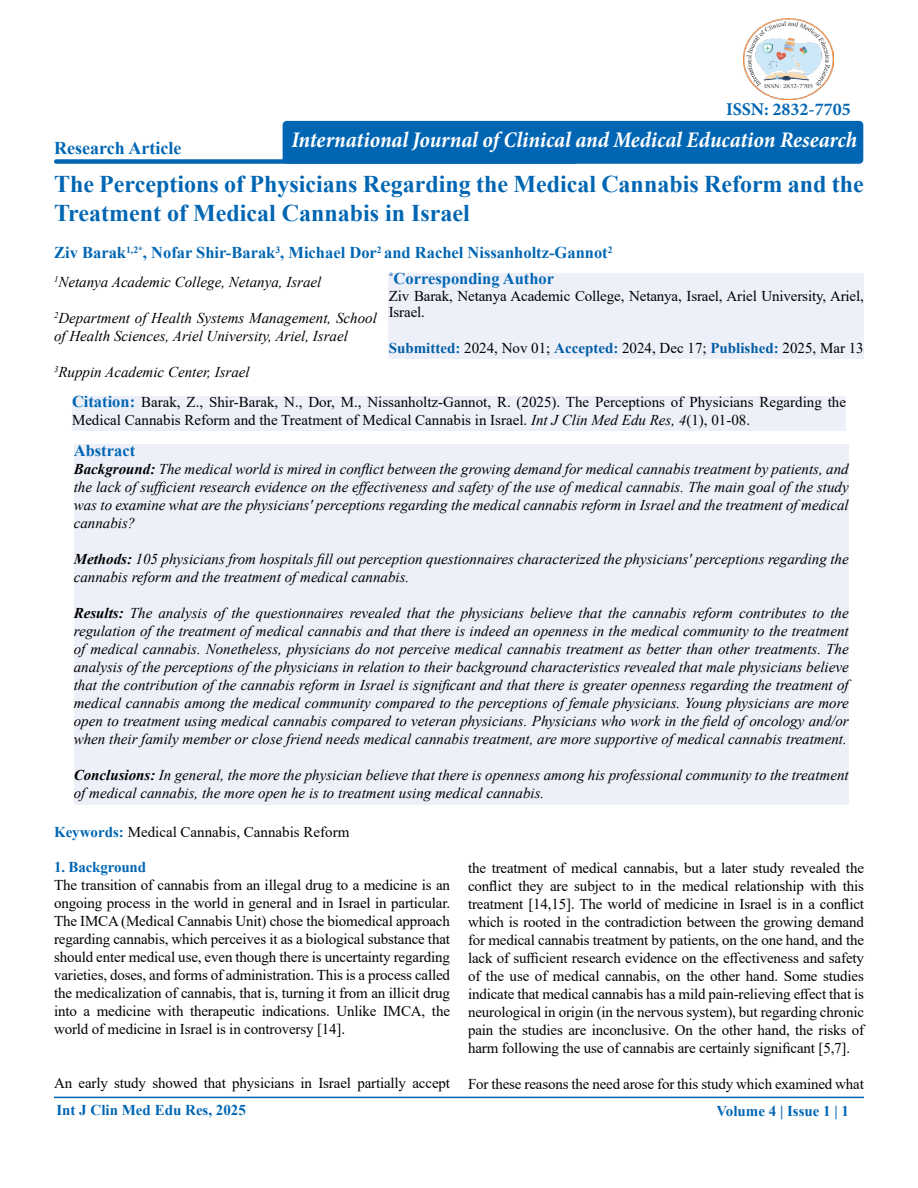
<style>
.page{position:relative;width:918px;height:1188px;background:#fff}
.page>*{position:absolute;margin:0;border:0;box-sizing:border-box;transform-origin:0 0}
.t1{font:700 24px/28.8px "Times New Roman";color:#0066b3}
.t2{font:italic 700 condensed 22.5px "Minion Pro";letter-spacing:-.005em;color:#fff}
.t3{font:700 18px "Times New Roman";color:#0066b3}
.t4{font:700 18px "Minion Pro";color:#0066b3}
.t5{font:700 16.5px/26.2px "Times New Roman";color:#0066b3}
.t6{font:italic 15px/18px "Times New Roman";color:#000}
.t7{font:15px/18px "Times New Roman";letter-spacing:-.01em;color:#000}
.t8{font:700 15px "Times New Roman";color:#0066b3}
.s1{font-weight:700;color:#005da4}
.s2{font-weight:700;color:#0066b3}
.s3{font-weight:700;font-size:16.5px;color:#0066b3}
.s4{font-style:italic}
.s5{font-weight:700}
</style>
<div class="page">
<div style="left:54px;top:159px;width:523px;height:5px;background:#0066b3;border-radius:2px"></div>
<hr style="left:54px;top:1097px;width:810px;height:1px;background:#0066b3">
<div style="left:389px;top:273px;width:475px;height:85px;background:#eef0f9"></div>
<div style="left:72px;top:396px;width:774px;height:35px;background:#eef0f9"></div>
<div style="left:74px;top:445px;width:775px;height:360px;background:#eef0f9"></div>
<div style="left:283px;top:121px;width:580px;height:43px;background:#0066b3;border-radius:4px"></div>
<img style="left:743px;top:18px;width:91px;height:81px">
<p class="t3" style="left:54px;top:135px;width:129px">Research Article</p>
<p class="t4" style="left:726px;top:96px;width:126px">ISSN: 2832-7705</p>
<h2 class="t2" style="left:292px;top:124px;width:567px">International Journal of Clinical and Medical Education Research</h2>
<h1 class="t1" style="left:54px;top:169px;width:811px">The Perceptions of Physicians Regarding the Medical Cannabis Reform and the<br>Treatment of Medical Cannabis in Israel</h1>
<p class="t5" style="left:389px;top:239px;width:225px;text-indent:-335px">Ziv Barak<sup>1,2*</sup>, Nofar Shir-Barak<sup>3</sup>, Michael Dor<sup>2</sup> and Rachel Nissanholtz-Gannot<sup>2 *</sup>Corresponding Author</p>
<p class="t7" style="left:389px;top:287px;width:477px;line-height:16.5px">Ziv Barak, Netanya Academic College, Netanya, Israel, Ariel University, Ariel,<br>Israel.</p>
<p class="t7" style="left:389px;top:339px;width:476px"><span class="s1">Submitted</span><span class="s2">:</span> 2024, Nov 01; <span class="s1">Accepted</span><span class="s2">:</span> 2024, Dec 17; <span class="s1">Published</span><span class="s2">:</span> 2025, Mar 13</p>
<p class="t7" style="left:72px;top:393px;width:776px"><span class="s3">Citation:</span> Barak, Z., Shir-Barak, N., Dor, M., Nissanholtz-Gannot, R. (2025). The Perceptions of Physicians Regarding the<br>Medical Cannabis Reform and the Treatment of Medical Cannabis in Israel. <span class="s4">Int J Clin Med Edu Res, 4</span>(1), 01-08.</p>
<p class="t5" style="left:74px;top:437px;width:63px">Abstract</p>
<p class="t6" style="left:74px;top:459px;width:776px;text-align:justify"><span class="s5">Background:</span> The medical world is mired in conflict between the growing demand for medical cannabis treatment by patients, and the lack of sufficient research evidence on the effectiveness and safety of the use of medical cannabis. The main goal of the study was to examine what are the physicians' perceptions regarding the medical cannabis reform in Israel and the treatment of medical cannabis?</p>
<p class="t6" style="left:74px;top:549px;width:776px"><span class="s5">Methods:</span> 105 physicians from hospitals fill out perception questionnaires characterized the physicians' perceptions regarding the cannabis reform and the treatment of medical cannabis.</p>
<p class="t6" style="left:74px;top:603px;width:776px;text-align:justify"><span class="s5">Results:</span> The analysis of the questionnaires revealed that the physicians believe that the cannabis reform contributes to the regulation of the treatment of medical cannabis and that there is indeed an openness in the medical community to the treatment of medical cannabis. Nonetheless, physicians do not perceive medical cannabis treatment as better than other treatments. The analysis of the perceptions of the physicians in relation to their background characteristics revealed that male physicians believe that the contribution of the cannabis reform in Israel is significant and that there is greater openness regarding the treatment of medical cannabis among the medical community compared to the perceptions of female physicians. Young physicians are more open to treatment using medical cannabis compared to veteran physicians. Physicians who work in the field of oncology and/or when their family member or close friend needs medical cannabis treatment, are more supportive of medical cannabis treatment.</p>
<p class="t6" style="left:74px;top:765px;width:776px"><span class="s5">Conclusions:</span> In general, the more the physician believe that there is openness among his professional community to the treatment of medical cannabis, the more open he is to treatment using medical cannabis.</p>
<p class="t6" style="left:54px;top:272px;width:269px"><sup>1</sup>Netanya Academic College, Netanya, Israel</p>
<p class="t6" style="left:54px;top:308px;width:324px"><sup>2</sup>Department of Health Systems Management, School of Health Sciences, Ariel University, Ariel, Israel</p>
<p class="t6" style="left:54px;top:362px;width:197px"><sup>3</sup>Ruppin Academic Center, Israel</p>
<p class="t7" style="left:54px;top:822px;width:297px"><span class="s2">Keywords:</span> Medical Cannabis, Cannabis Reform</p>
<p class="t8" style="left:54px;top:857px;width:94px">1. Background</p>
<p class="t7" style="left:54px;top:876px;width:398px;text-align:justify">The transition of cannabis from an illegal drug to a medicine is an ongoing process in the world in general and in Israel in particular.<br>The IMCA (Medical Cannabis Unit) chose the biomedical approach regarding cannabis, which perceives it as a biological substance that should enter medical use, even though there is uncertainty regarding varieties, doses, and forms of administration. This is a process called the medicalization of cannabis, that is, turning it from an illicit drug into a medicine with therapeutic indications. Unlike IMCA, the world of medicine in Israel is in controversy [14].</p>
<p class="t7" style="left:54px;top:1074px;width:398px">An early study showed that physicians in Israel partially accept</p>
<p class="t7" style="left:468px;top:858px;width:398px;text-align:justify">the treatment of medical cannabis, but a later study revealed the conflict they are subject to in the medical relationship with this treatment [14,15]. The world of medicine in Israel is in a conflict which is rooted in the contradiction between the growing demand for medical cannabis treatment by patients, on the one hand, and the lack of sufficient research evidence on the effectiveness and safety of the use of medical cannabis, on the other hand. Some studies indicate that medical cannabis has a mild pain-relieving effect that is neurological in origin (in the nervous system), but regarding chronic pain the studies are inconclusive. On the other hand, the risks of harm following the use of cannabis are certainly significant [5,7].</p>
<p class="t7" style="left:468px;top:1074px;width:397px">For these reasons the need arose for this study which examined what</p>
<p class="t8" style="left:56px;top:1100px;width:191px">Int J Clin Med Edu Res, 2025</p>
<p class="t8" style="left:716px;top:1100px;width:134px">Volume 4 | Issue 1 | 1</p>
</div>
